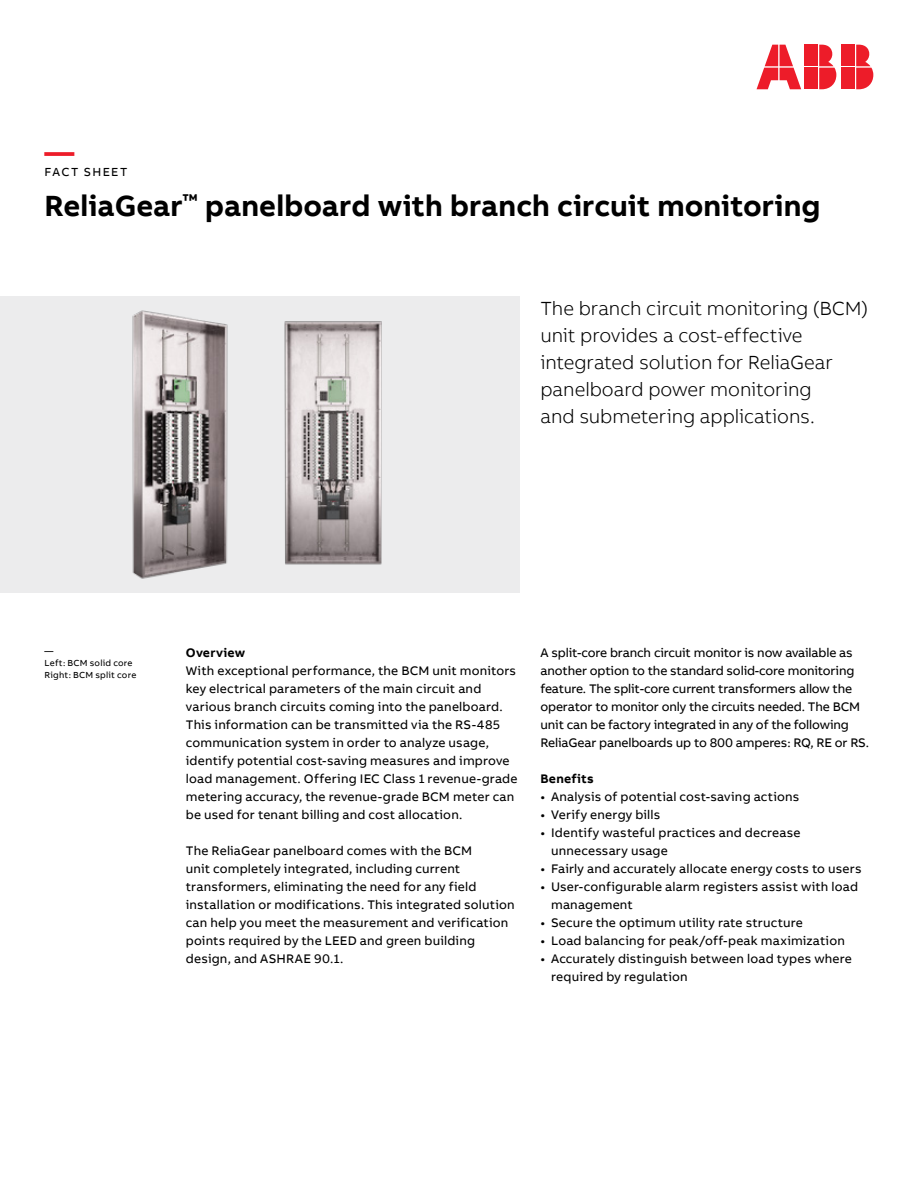
<style>
.page{position:relative;width:918px;height:1188px;background:#fff}
.page>*{position:absolute;margin:0;border:0;box-sizing:border-box;transform-origin:0 0}
.t1{font:700 30px "AB Bvoice";color:#000}
.t2{font:700 30px "AB Bvoice";color:#ed1c29}
.t3{font:300 19.5px/27px "AB Bvoice";letter-spacing:-.005em;color:#000}
.t4{font:12.75px/18px "AB Bvoice";letter-spacing:.01em;color:#000}
.t5{font:12.75px/18px "AB Bvoice";letter-spacing:-.01em;color:#000}
.t6{font:700 12.75px "AB Bvoice";letter-spacing:.02em;color:#000}
.t7{font:12px "AB Bvoice";letter-spacing:.12em;color:#000}
.t8{font:9px/12px "AB Bvoice";letter-spacing:.025em;color:#000}
</style>
<div class="page">
<div style="left:0;top:297px;width:519px;height:296px;background:#ececed"></div>
<div style="left:842px;top:45px;width:13px;height:21px;background:#ed1c29"></div>
<div style="left:842px;top:68px;width:13px;height:21px;background:#ed1c29"></div>
<svg style="left:856px;top:45px;width:17px;height:44px"></svg>
<svg style="left:757px;top:45px;width:44px;height:44px"></svg>
<div style="left:805px;top:45px;width:13px;height:21px;background:#ed1c29"></div>
<div style="left:805px;top:68px;width:13px;height:21px;background:#ed1c29"></div>
<svg style="left:819px;top:45px;width:17px;height:44px"></svg>
<img style="left:125px;top:296px;width:122px;height:283px">
<img style="left:273px;top:296px;width:120px;height:269px">
<h1 class="t2" style="left:45px;top:132px;width:31px">—</h1>
<p class="t7" style="left:45px;top:165px;width:84px">FACT SHEET</p>
<h1 class="t1" style="left:45px;top:186px;width:777px">ReliaGear<sup>™</sup> panelboard with branch circuit monitoring</h1>
<h2 class="t3" style="left:540px;top:295px;width:329px">The branch circuit monitoring (BCM) unit provides a cost-effective integrated solution for ReliaGear panelboard power monitoring<br>and submetering applications.</h2>
<p class="t8" style="left:45px;top:645px;width:93px">—<br>Left: BCM solid core<br>Right: BCM split core</p>
<p class="t6" style="left:186px;top:645px;width:61px">Overview</p>
<p class="t4" style="left:186px;top:662px;width:333px">With exceptional performance, the BCM unit monitors key electrical parameters of the main circuit and various branch circuits coming into the panelboard.<br>This information can be transmitted via the RS-485 communication system in order to analyze usage, identify potential cost-saving measures and improve load management. Offering IEC Class 1 revenue-grade metering accuracy, the revenue-grade BCM meter can be used for tenant billing and cost allocation.</p>
<p class="t4" style="left:186px;top:842px;width:330px">The ReliaGear panelboard comes with the BCM<br>unit completely integrated, including current transformers, eliminating the need for any field installation or modifications. This integrated solution can help you meet the measurement and verification points required by the LEED and green building design, and ASHRAE 90.1.</p>
<p class="t5" style="left:540px;top:644px;width:330px">A split-core branch circuit monitor is now available as another option to the standard solid-core monitoring feature. The split-core current transformers allow the operator to monitor only the circuits needed. The BCM unit can be factory integrated in any of the following ReliaGear panelboards up to 800 amperes: RQ, RE or RS.</p>
<p class="t6" style="left:540px;top:771px;width:55px">Benefits</p>
<p class="t4" style="left:540px;top:788px;width:261px">• Analysis of potential cost-saving actions</p>
<p class="t4" style="left:540px;top:806px;width:121px">• Verify energy bills</p>
<p class="t4" style="left:551px;top:824px;width:251px;text-indent:-11px">• Identify wasteful practices and decrease unnecessary usage</p>
<p class="t4" style="left:540px;top:860px;width:323px">• Fairly and accurately allocate energy costs to users</p>
<p class="t4" style="left:551px;top:878px;width:309px;text-indent:-11px">• User-configurable alarm registers assist with load management</p>
<p class="t4" style="left:540px;top:914px;width:264px">• Secure the optimum utility rate structure</p>
<p class="t4" style="left:540px;top:932px;width:306px">• Load balancing for peak/off-peak maximization</p>
<p class="t4" style="left:551px;top:950px;width:302px;text-indent:-11px">• Accurately distinguish between load types where required by regulation</p>
</div>
